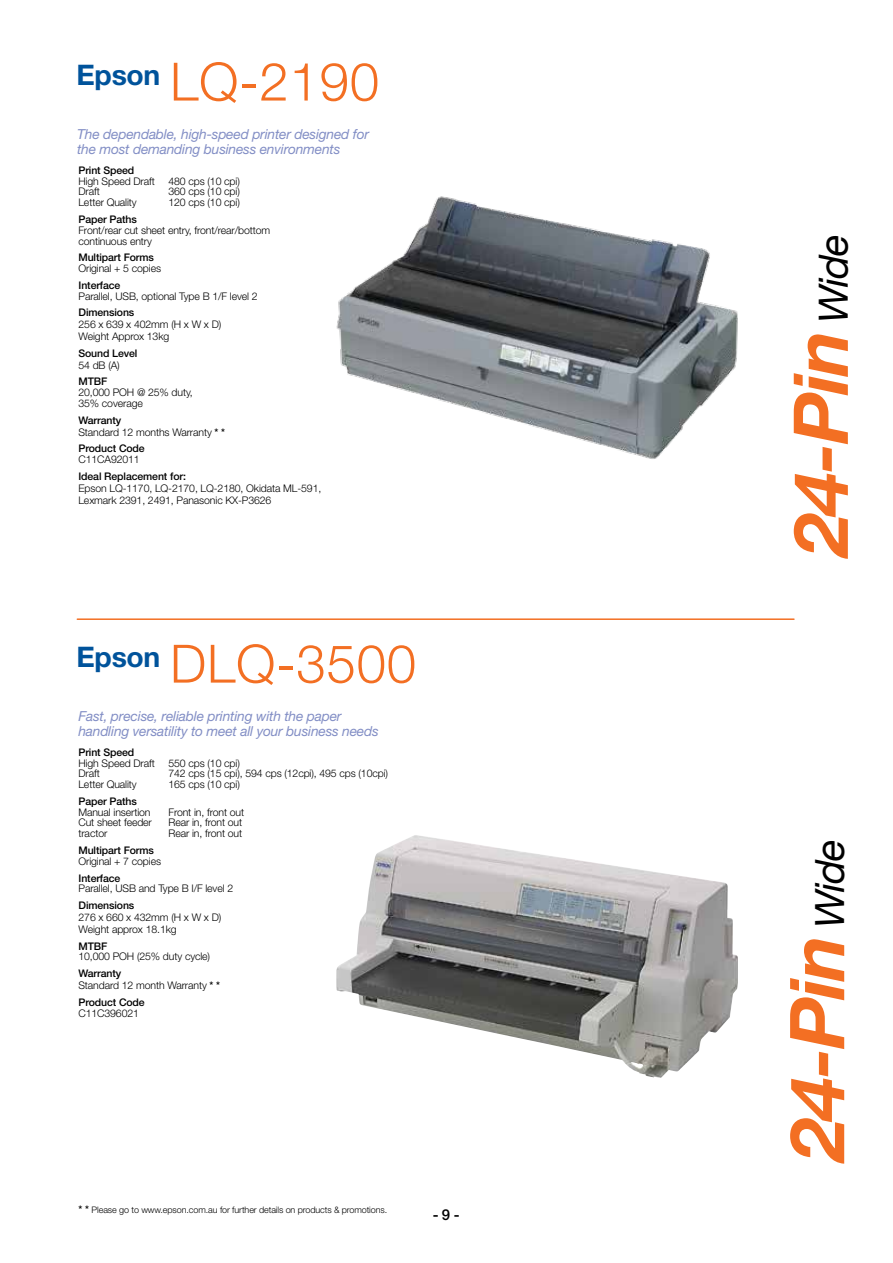
<style>
.page{position:relative;width:893px;height:1263px;background:#fff}
.page>*{position:absolute;margin:0;border:0;box-sizing:border-box;transform-origin:0 0}
.t1{font:italic 700 75.75px "Helvetica Neue LT Std";color:#f36f23}
.t2{font:300 52.8px "Helvetica Neue LT Std";letter-spacing:.015em;color:#f36f23}
.t3{font:700 28.35px "Helvetica Neue LT Std";letter-spacing:-.01em;color:#00539b}
.t4{font:500 15px "Helvetica Neue LT Std";color:#000}
.t5{font:italic 13.8px/15.5px "Helvetica Neue LT Std";letter-spacing:-.015em;color:#828ec5}
.t6{font:300 10.5px/10.8px "Helvetica Neue LT Std";letter-spacing:-.01em;color:#000}
.t7{font:500 10.5px "Helvetica Neue LT Std";letter-spacing:-.01em;color:#000}
.t8{font:300 9px "Helvetica Neue LT Std";letter-spacing:-.01em;color:#000}
.s1{font-weight:500}
.s2{font-weight:500;font-size:10.5px}
.s3{font-weight:400;font-size:40.5px;color:#000}
</style>
<div class="page">
<hr style="left:77px;top:618px;width:717px;height:2px;background:#f36f23">
<img style="left:336px;top:196px;width:402px;height:263px">
<img style="left:336px;top:835px;width:402px;height:243px">
<h3 class="t3" style="left:77px;top:58px;width:85px">Epson</h3>
<h2 class="t2" style="left:170px;top:49px;width:211px">LQ-2190</h2>
<h3 class="t5" style="left:77px;top:126px;width:293px">The dependable, high-speed printer designed for the most demanding business environments</h3>
<p class="t7" style="left:78px;top:164px;width:57px">Print Speed</p>
<p class="t6" style="left:78px;top:175px;width:78px">High Speed Draft<br>Draft<br>Letter Quality</p>
<p class="t6" style="left:168px;top:175px;width:73px;text-align:justify">480 cps (10 cpi)<br>360 cps (10 cpi)<br>120 cps (10 cpi)</p>
<p class="t7" style="left:78px;top:213px;width:60px">Paper Paths</p>
<p class="t6" style="left:78px;top:224px;width:193px">Front/rear cut sheet entry, front/rear/bottom continuous entry</p>
<p class="t7" style="left:78px;top:251px;width:77px">Multipart Forms</p>
<p class="t6" style="left:78px;top:263px;width:84px">Original + 5 copies</p>
<p class="t7" style="left:79px;top:279px;width:43px">Interface</p>
<p class="t6" style="left:79px;top:290px;width:181px">Parallel, USB, optional Type B 1/F level 2</p>
<p class="t7" style="left:79px;top:306px;width:57px">Dimensions</p>
<p class="t6" style="left:79px;top:318px;width:144px;line-height:11.9px">256 x 639 x 402mm (H x W x D)<br>Weight Approx 13kg</p>
<p class="t7" style="left:78px;top:347px;width:61px">Sound Level</p>
<p class="t6" style="left:78px;top:359px;width:43px">54 dB (A)</p>
<p class="t7" style="left:78px;top:375px;width:30px">MTBF</p>
<p class="t6" style="left:78px;top:387px;width:116px">20,000 POH @ 25% duty,<br>35% coverage</p>
<p class="t6" style="left:78px;top:414px;width:148px;line-height:12px"><span class="s1">Warranty<br></span>Standard 12 months Warranty <span class="s1">* *</span></p>
<p class="t7" style="left:78px;top:442px;width:68px">Product Code</p>
<p class="t6" style="left:78px;top:454px;width:63px">C11CA92011</p>
<p class="t7" style="left:78px;top:470px;width:109px">Ideal Replacement for:</p>
<p class="t6" style="left:78px;top:482px;width:244px;line-height:12.3px">Epson LQ-1170, LQ-2170, LQ-2180, Okidata ML-591,<br>Lexmark 2391, 2491, Panasonic KX-P3626</p>
<h3 class="t3" style="left:77px;top:640px;width:85px">Epson</h3>
<h2 class="t2" style="left:170px;top:631px;width:248px">DLQ-3500</h2>
<h3 class="t5" style="left:78px;top:708px;width:302px">Fast, precise, reliable printing with the paper handling versatility to meet all your business needs</h3>
<p class="t7" style="left:78px;top:746px;width:57px">Print Speed</p>
<p class="t6" style="left:78px;top:757px;width:78px">High Speed Draft<br>Draft<br>Letter Quality</p>
<p class="t6" style="left:168px;top:757px;width:221px">550 cps (10 cpi)<br>742 cps (15 cpi), 594 cps (12cpi), 495 cps (10cpi)<br>165 cps (10 cpi)</p>
<p class="t7" style="left:78px;top:795px;width:60px">Paper Paths</p>
<p class="t6" style="left:78px;top:806px;width:75px">Manual insertion<br>Cut sheet feeder tractor</p>
<p class="t6" style="left:168px;top:806px;width:77px">Front in, front out<br>Rear in, front out<br>Rear in, front out</p>
<p class="t7" style="left:78px;top:844px;width:77px">Multipart Forms</p>
<p class="t6" style="left:78px;top:855px;width:84px">Original + 7 copies</p>
<p class="t7" style="left:79px;top:872px;width:43px">Interface</p>
<p class="t6" style="left:79px;top:883px;width:156px">Parallel, USB and Type B I/F level 2</p>
<p class="t7" style="left:79px;top:899px;width:57px">Dimensions</p>
<p class="t6" style="left:79px;top:911px;width:144px;line-height:11.9px">276 x 660 x 432mm (H x W x D)<br>Weight approx 18.1kg</p>
<p class="t7" style="left:78px;top:940px;width:30px">MTBF</p>
<p class="t6" style="left:78px;top:951px;width:133px">10,000 POH (25% duty cycle)</p>
<p class="t6" style="left:78px;top:967px;width:143px;line-height:12px"><span class="s1">Warranty<br></span>Standard 12 month Warranty <span class="s1">* *</span></p>
<p class="t7" style="left:78px;top:996px;width:68px">Product Code</p>
<p class="t6" style="left:78px;top:1008px;width:62px">C11C396021</p>
<p class="t8" style="left:78px;top:1205px;width:310px"><span class="s2">* *</span> Please go to www.epson.com.au for further details on products &amp; promotions.</p>
<h3 class="t4" style="left:433px;top:1206px;width:28px">- 9 -</h3>
<h1 class="t1" style="left:774px;top:556px;width:323px;rotate:-90deg">24-Pin <span class="s3">Wide</span></h1>
<h1 class="t1" style="left:770px;top:1160px;width:323px;rotate:-90deg">24-Pin <span class="s3">Wide</span></h1>
</div>
